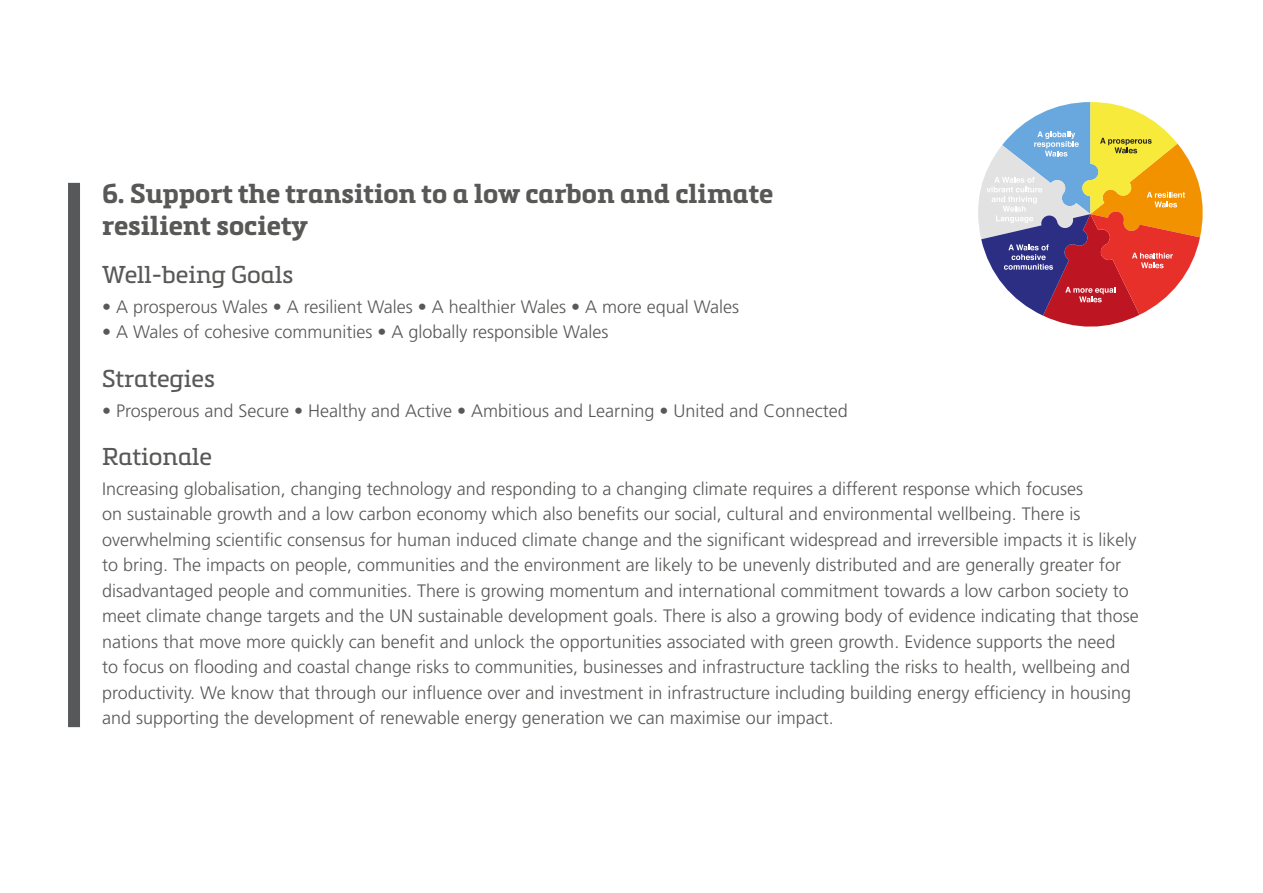
<style>
.page{position:relative;width:1263px;height:893px;background:#fff}
.page>*{position:absolute;margin:0;border:0;box-sizing:border-box;transform-origin:0 0}
.NEW_H4{font:700 27px/31.5px "Metronic Slab Pro";color:#585857}
.NEW_H4-2{font:24px "Metronic Slab Pro";color:#585857}
.Body_before_bulet{font:300 18px/25.5px "Frutiger LT Std";color:#585857}
.NEW_H4-3{font:300 18px "Frutiger LT Std";color:#585857}
</style>
<div class="page">
<div style="left:68px;top:183px;width:12px;height:544px;background:#565859"></div>
<svg style="left:978px;top:102px;width:225px;height:225px"></svg>
<h4 class="NEW_H4" style="left:102px;top:177px;width:673px">6. Support the transition to a low carbon and climate resilient society</h4>
<h4 class="NEW_H4-2" style="left:102px;top:257px;width:193px">Well-being Goals</h4>
<p class="Body_before_bulet" style="left:102px;top:294px;width:639px">• A prosperous Wales • A resilient Wales • A healthier Wales • A more equal Wales</p>
<p class="Body_before_bulet" style="left:102px;top:320px;width:508px">• A Wales of cohesive communities • A globally responsible Wales</p>
<h4 class="NEW_H4-2" style="left:102px;top:361px;width:115px">Strategies</h4>
<h4 class="NEW_H4-3" style="left:102px;top:400px;width:747px">• Prosperous and Secure • Healthy and Active • Ambitious and Learning • United and Connected</h4>
<h4 class="NEW_H4-2" style="left:102px;top:439px;width:111px">Rationale</h4>
<p class="Body_before_bulet" style="left:102px;top:476px;width:1038px">Increasing globalisation, changing technology and responding to a changing climate requires a different response which focuses<br>on sustainable growth and a low carbon economy which also benefits our social, cultural and environmental wellbeing. There is overwhelming scientific consensus for human induced climate change and the significant widespread and irreversible impacts it is likely to bring. The impacts on people, communities and the environment are likely to be unevenly distributed and are generally greater for disadvantaged people and communities. There is growing momentum and international commitment towards a low carbon society to meet climate change targets and the UN sustainable development goals. There is also a growing body of evidence indicating that those nations that move more quickly can benefit and unlock the opportunities associated with green growth. Evidence supports the need<br>to focus on flooding and coastal change risks to communities, businesses and infrastructure tackling the risks to health, wellbeing and productivity. We know that through our influence over and investment in infrastructure including building energy efficiency in housing and supporting the development of renewable energy generation we can maximise our impact.</p>
</div>
